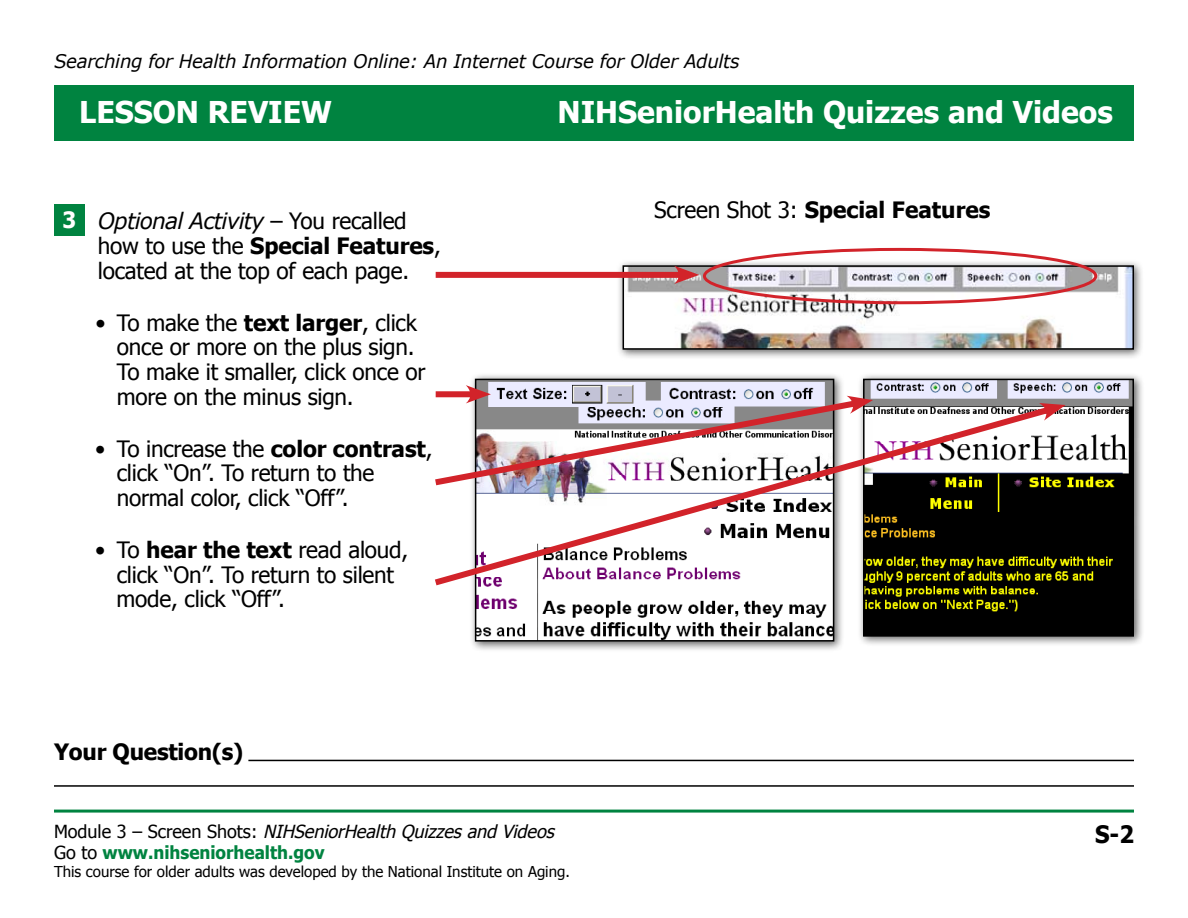
<style>
.page{position:relative;width:1188px;height:918px;background:#fff}
.page>*{position:absolute;margin:0;border:0;box-sizing:border-box;transform-origin:0 0}
.t1{font:700 30px "Tahoma";color:#fff}
.t2{font:700 24px "Tahoma";color:#000;scale:.95 1}
.t3{font:22.5px/24.8px "Tahoma";letter-spacing:-.01em;color:#000}
.t4{font:700 22.5px "Tahoma";color:#000}
.t5{font:italic 22.5px "Verdana";letter-spacing:-.04em;color:#000}
.t6{font:italic 18.75px "Verdana";letter-spacing:-.015em;color:#000}
.t7{font:italic 18px/20.2px "Tahoma";color:#000}
.t8{font:15px "Tahoma";color:#000}
.s1{font-family:"Tahoma";font-weight:700;font-style:normal;color:#fff}
.s2{font-family:"Tahoma";font-style:normal}
.s3{font-weight:700}
.s4{font-style:normal}
.s5{font-weight:700;font-style:normal;color:#008340}
.s6{font-weight:400}
</style>
<div class="page">
<div style="left:54px;top:86px;width:1080px;height:55px;background:#008340"></div>
<hr style="left:54px;top:810px;width:1080px;height:3px;background:#008340">
<hr style="left:248px;top:760px;width:886px;height:1px;background:#000">
<hr style="left:54px;top:785px;width:1080px;height:2px;background:#000">
<div style="left:54px;top:204px;width:31px;height:31px;background:#008340"></div>
<div style="left:469px;top:373px;width:382px;height:285px;background:#000;opacity:.6"></div>
<img style="left:478px;top:382px;width:353px;height:257px">
<div style="left:475px;top:379px;width:359px;height:263px;border:2px solid #000"></div>
<div style="left:857px;top:373px;width:294px;height:280px;background:#000;opacity:.6"></div>
<img style="left:866px;top:382px;width:265px;height:252px">
<div style="left:863px;top:379px;width:271px;height:258px;border:2px solid #000"></div>
<div style="left:616px;top:259px;width:535px;height:107px;background:#000;opacity:.6"></div>
<img style="left:626px;top:268px;width:505px;height:79px">
<div style="left:623px;top:265px;width:511px;height:85px;border:2px solid #000"></div>
<div style="left:703px;top:248px;width:394px;height:56px;border:3px solid #d2232a;border-radius:50%"></div>
<div style="left:436px;top:272px;width:249px;height:6px;background:#d2232a"></div>
<svg style="left:674px;top:266px;width:25px;height:18px"></svg>
<svg style="left:435px;top:385px;width:438px;height:17px;background:#c2b7c3"></svg>
<svg style="left:435px;top:402px;width:624px;height:188px"></svg>
<svg style="left:1039px;top:403px;width:27px;height:18px"></svg>
<p class="t6" style="left:54px;top:50px;width:687px">Searching for Health Information Online: An Internet Course for Older Adults</p>
<h1 class="t1" style="left:79px;top:93px;width:221px">LESSON REVIEW</h1>
<h1 class="t1" style="left:558px;top:93px;width:557px">NIHSeniorHealth Quizzes and Videos</h1>
<p class="t5" style="left:62px;top:207px;width:346px"><span class="s1">3</span> Optional Activity <span class="s2">– You recalled</span></p>
<p class="t3" style="left:98px;top:233px;width:344px">how to use the <span class="s3">Special Features</span>, located at the top of each page.</p>
<p class="t3" style="left:117px;top:309px;width:310px;text-indent:-21px">• To make the <span class="s3">text larger</span>, click once or more on the plus sign.<br>To make it smaller, click once or more on the minus sign.</p>
<p class="t3" style="left:117px;top:435px;width:317px;text-indent:-22px">• To increase the <span class="s3">color contrast</span>, click “On”. To return to the normal color, click “Off”.</p>
<p class="t3" style="left:117px;top:537px;width:293px;text-indent:-22px">• To <span class="s3">hear the text</span> read aloud, click “On”. To return to silent mode, click “Off”.</p>
<p class="t4" style="left:54px;top:737px;width:191px">Your Question(s)</p>
<p class="t7" style="left:54px;top:821px;width:506px"><span class="s4">M o d u l e 3 – S c r e e n S h o t s :</span> NIHSeniorHealth Quizzes and Videos<br><span class="s4">Go to</span> <span class="s5">www.nihseniorhealth.gov</span></p>
<p class="t8" style="left:54px;top:862px;width:517px">This course for older adults was developed by the National Institute on Aging.</p>
<p class="t4" style="left:654px;top:196px;width:338px"><span class="s6">Screen Shot 3:</span> Special Features</p>
<p class="t2" style="left:1095px;top:819px;width:42px">S-2</p>
</div>
